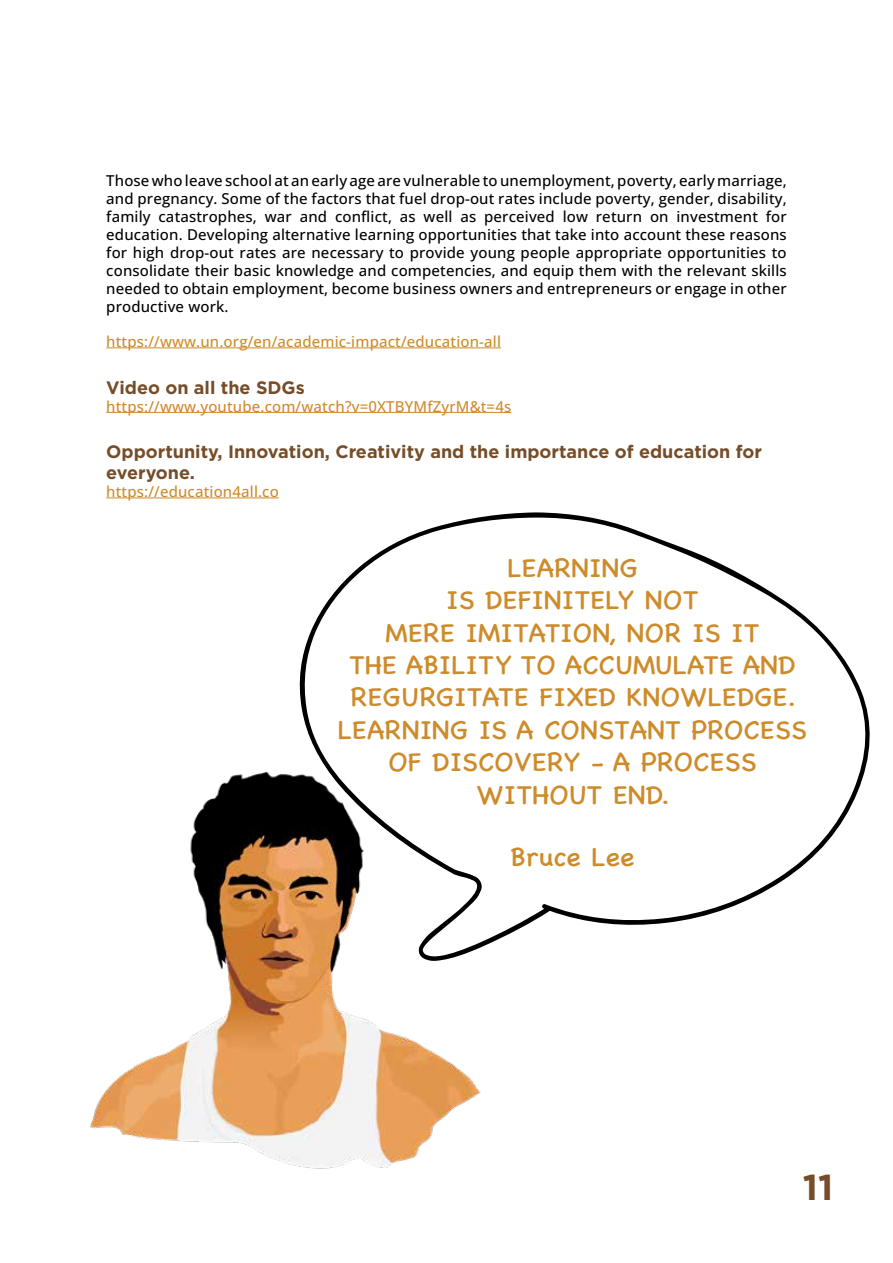
<style>
.page{position:relative;width:893px;height:1263px;background:#fff}
.page>*{position:absolute;margin:0;border:0;box-sizing:border-box;transform-origin:0 0}
.t1{font:700 36px "Gotham HTF";color:#754d29}
.t2{font:27px/32.4px "Chalkboard SE";letter-spacing:.01em;color:#cd8b2a;text-align:center}
.t3{font:700 18px/21px "Gotham HTF";color:#754d29}
.t4{font:500 15px/18px "Open Sans";letter-spacing:.01em;color:#000;text-align:justify}
.t5{font:500 15px "Open Sans";letter-spacing:.01em;color:#cd8b2a}
</style>
<div class="page">
<hr style="left:106px;top:348px;width:395px;height:1px;background:#cd8b2a">
<hr style="left:106px;top:412px;width:405px;height:1px;background:#cd8b2a">
<hr style="left:106px;top:498px;width:173px;height:1px;background:#cd8b2a">
<svg style="left:299px;top:512px;width:571px;height:418px"></svg>
<img style="left:90px;top:758px;width:428px;height:411px">
<p class="t4" style="left:106px;top:171px;width:682px">Those who leave school at an early age are vulnerable to unemployment, poverty, early marriage, and pregnancy. Some of the factors that fuel drop-out rates include poverty, gender, disability, family catastrophes, war and conflict, as well as perceived low return on investment for education. Developing alternative learning opportunities that take into account these reasons for high drop-out rates are necessary to provide young people appropriate opportunities to consolidate their basic knowledge and competencies, and equip them with the relevant skills needed to obtain employment, become business owners and entrepreneurs or engage in other productive work.</p>
<p class="t5" style="left:106px;top:331px;width:396px">https://www.un.org/en/academic-impact/education-all</p>
<p class="t3" style="left:106px;top:376px;width:200px">Video on all the SDGs</p>
<p class="t5" style="left:106px;top:396px;width:406px">https://www.youtube.com/watch?v=0XTBYMfZyrM&amp;t=4s</p>
<p class="t3" style="left:106px;top:441px;width:657px">Opportunity, Innovation, Creativity and the importance of education for everyone.</p>
<p class="t5" style="left:106px;top:481px;width:174px">https://education4all.co</p>
<h2 class="t2" style="left:338px;top:550px;width:471px">LEARNING<br>IS DEFINITELY NOT<br>MERE IMITATION, NOR IS IT<br>THE ABILITY TO ACCUMULATE AND<br>REGURGITATE FIXED KNOWLEDGE.<br>LEARNING IS A CONSTANT PROCESS<br>OF DISCOVERY - A PROCESS<br>WITHOUT END.</h2>
<h2 class="t2" style="left:511px;top:839px;width:125px">Bruce Lee</h2>
<h1 class="t1" style="left:803px;top:1166px;width:32px">11</h1>
</div>
